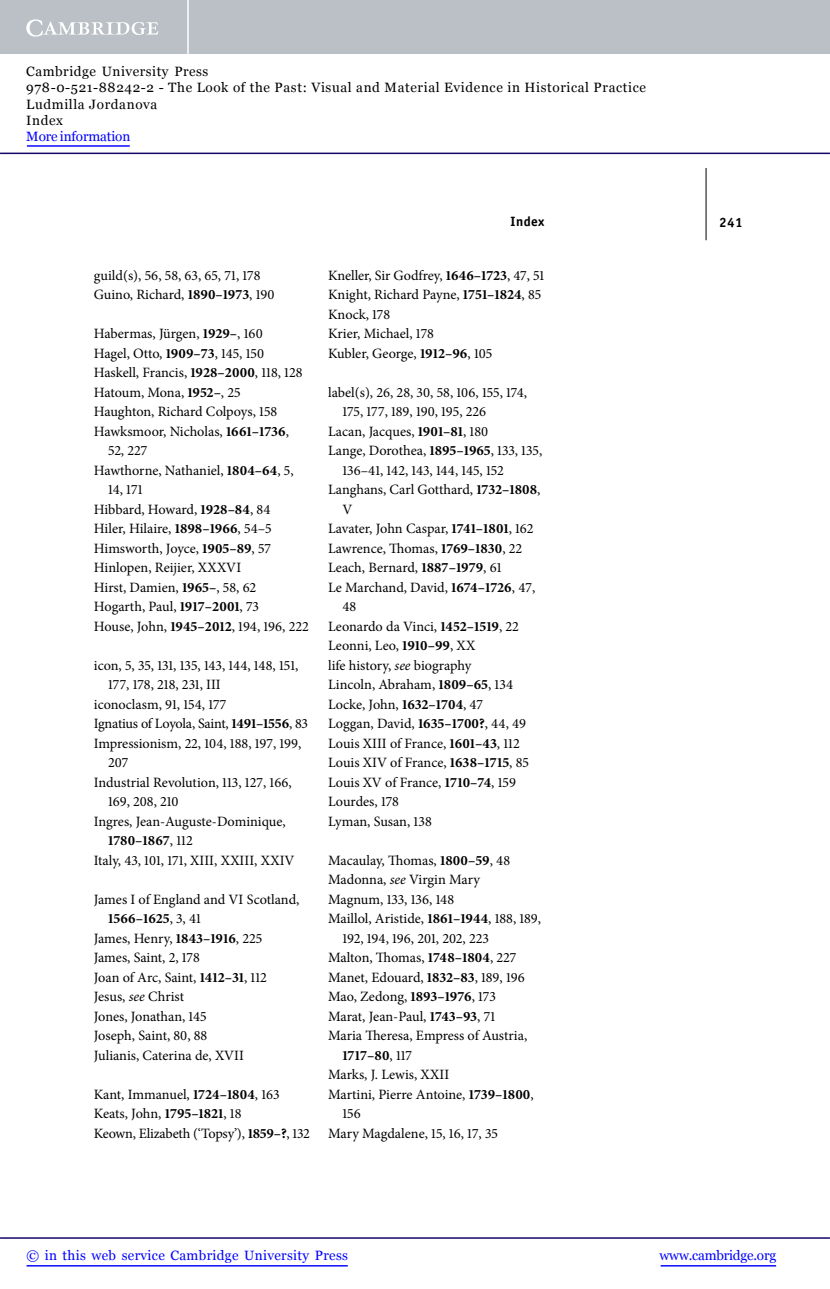
<style>
.page{position:relative;width:830px;height:1289px;background:#fff}
.page>*{position:absolute;margin:0;border:0;box-sizing:border-box;transform-origin:0 0}
.t1{font:14.25px/19.5px "Minion Pro";color:#000}
.t2{font:700 14.25px "Minion Pro";color:#000}
.t3{font:14.25px "Minion Pro";letter-spacing:-.02em;color:#000}
.t4{font:13.5px/16.2px "Georgia";letter-spacing:.045em;color:#000}
.t5{font:13.5px "Georgia";letter-spacing:.025em;color:#00f}
.t6{font:13.5px "Georgia";letter-spacing:-.015em;color:#00f}
.t7{font:13.5px "Georgia";letter-spacing:-.01em;color:#00f}
.t8{font:700 13.5px "Officina Sans";letter-spacing:.025em;color:#000}
.s1{font-weight:700}
.s2{font-weight:400}
.s3{font-style:italic}
</style>
<div class="page">
<hr style="left:705px;top:169px;width:1px;height:71px;background:#000">
<div style="left:0;top:0;width:829px;height:54px;background:#bac0c6"></div>
<svg style="left:26px;top:19px;width:132px;height:18px"></svg>
<hr style="left:187px;top:0;width:2px;height:54px;background:#fff">
<hr style="left:0;top:153px;width:829px;height:1px;background:#150666">
<hr style="left:27px;top:145px;width:103px;height:2px;background:#00f">
<hr style="left:660px;top:1265px;width:115px;height:1px;background:#00f">
<hr style="left:0;top:1237px;width:829px;height:2px;background:#150666">
<hr style="left:26px;top:1265px;width:321px;height:1px;background:#00f">
<p class="t4" style="left:26px;top:64px;width:621px">Cambridge University Press<br>978-0-521-88242-2 - The Look of the Past: Visual and Material Evidence in Historical Practice Ludmilla Jordanova<br>Index</p>
<p class="t7" style="left:26px;top:128px;width:105px">More information</p>
<p class="t1" style="left:94px;top:267px;width:182px">guild(s), 56 , 58 , 63 , 65 , 71 , 178<br>Guino, Richard, <span class="s1">1890–1973</span> , 190</p>
<p class="t1" style="left:94px;top:325px;width:170px">Habermas, J ü rgen, <span class="s1">1929–</span> , 160</p>
<p class="t1" style="left:94px;top:345px;width:172px">Hagel, Otto, <span class="s1">1909–73</span> , 145 , 150</p>
<p class="t1" style="left:94px;top:364px;width:210px">Haskell, Francis, <span class="s1">1928–2000</span> , 118 , 128</p>
<p class="t1" style="left:94px;top:384px;width:148px">Hatoum, Mona, <span class="s1">1952–</span> , 25</p>
<p class="t1" style="left:94px;top:403px;width:185px">Haughton, Richard Colpoys , 158</p>
<p class="t1" style="left:94px;top:423px;width:197px">Hawksmoor, Nicholas, <span class="s1">1661–1736</span> ,</p>
<p class="t1" style="left:108px;top:442px;width:41px">52 , 227</p>
<p class="t1" style="left:94px;top:462px;width:201px">Hawthorne, Nathaniel, <span class="s1">1804–64</span> , 5 ,</p>
<p class="t1" style="left:108px;top:481px;width:36px">14 , 171</p>
<p class="t1" style="left:94px;top:501px;width:178px">Hibbard, Howard, <span class="s1">1928–84</span> , 84</p>
<p class="t1" style="left:94px;top:520px;width:179px">Hiler, Hilaire, <span class="s1">1898–1966</span> , 54–5</p>
<p class="t1" style="left:94px;top:540px;width:179px">Himsworth, Joyce, <span class="s1">1905–89</span> , 57</p>
<p class="t1" style="left:94px;top:559px;width:149px">Hinlopen, Reijier , XXXVI</p>
<p class="t1" style="left:94px;top:579px;width:164px">Hirst, Damien, <span class="s1">1965–</span> , 58 , 62</p>
<p class="t1" style="left:94px;top:598px;width:167px">Hogarth, Paul, <span class="s1">1917–2001</span> , 73</p>
<p class="t1" style="left:94px;top:618px;width:216px">House, John, <span class="s1">1945–2012</span> , 194 , 196 , 222</p>
<p class="t1" style="left:94px;top:657px;width:206px">icon, 5 , 35 , 131 , 135 , 143 , 144 , 148 , 151 ,</p>
<p class="t1" style="left:108px;top:676px;width:114px">177 , 178 , 218 , 231 , III</p>
<p class="t1" style="left:94px;top:696px;width:134px">iconoclasm, 91 , 154 , 177</p>
<p class="t3" style="left:94px;top:718px;width:215px">Ignatius of Loyola, Saint, <span class="s1">1491–1556</span> , 83</p>
<p class="t1" style="left:94px;top:735px;width:209px">Impressionism, 22 , 104 , 188 , 197 , 199 ,</p>
<p class="t1" style="left:108px;top:754px;width:22px">207</p>
<p class="t1" style="left:94px;top:774px;width:199px">Industrial Revolution, 113 , 127 , 166 ,</p>
<p class="t1" style="left:108px;top:793px;width:72px">169 , 208 , 210</p>
<p class="t1" style="left:94px;top:813px;width:193px">Ingres, Jean-Auguste-Dominique,</p>
<p class="t2" style="left:108px;top:835px;width:86px">1780–1867 <span class="s2">, 112</span></p>
<p class="t1" style="left:94px;top:852px;width:202px">Italy, 43 , 101 , 171 , XIII , XXIII , XXIV</p>
<p class="t1" style="left:94px;top:891px;width:207px">James I of England and VI Scotland,</p>
<p class="t2" style="left:108px;top:913px;width:94px">1566–1625 <span class="s2">, 3 , 41</span></p>
<p class="t1" style="left:94px;top:930px;width:170px">James, Henry, <span class="s1">1843–1916</span> , 225</p>
<p class="t1" style="left:94px;top:949px;width:107px">James, Saint , 2 , 178</p>
<p class="t1" style="left:94px;top:969px;width:174px">Joan of Arc, Saint, <span class="s1">1412–31</span> , 112</p>
<p class="t1" style="left:94px;top:988px;width:92px">Jesus, <span class="s3">see</span> Christ</p>
<p class="t1" style="left:94px;top:1008px;width:114px">Jones, Jonathan, 145</p>
<p class="t1" style="left:94px;top:1027px;width:115px">Joseph, Saint, 80 , 88</p>
<p class="t1" style="left:94px;top:1047px;width:151px">Julianis, Caterina de , XVII</p>
<p class="t1" style="left:94px;top:1086px;width:217px">Kant, Immanuel, <span class="s1">1724–1804</span> , 163<br>Keats, John, <span class="s1">1795–1821</span> , 18<br>Keown, Elizabeth (‘Topsy’), <span class="s1">1859–?</span> , 132</p>
<p class="t8" style="left:510px;top:217px;width:35px">Index</p>
<p class="t8" style="left:719px;top:217px;width:25px">241</p>
<p class="t1" style="left:328px;top:267px;width:217px">Kneller, Sir Godfrey, <span class="s1">1646–1723</span> , 47 , 51<br>Knight, Richard Payne, <span class="s1">1751–1824</span> , 85<br>Knock, 178<br>Krier, Michael , 178<br>Kubler, George, <span class="s1">1912–96</span> , 105</p>
<p class="t1" style="left:328px;top:384px;width:200px">label(s), 26 , 28 , 30 , 58 , 106 , 155 , 174 ,</p>
<p class="t1" style="left:342px;top:403px;width:145px">175 , 177 , 189 , 190 , 195 , 226</p>
<p class="t1" style="left:328px;top:423px;width:161px">Lacan, Jacques, <span class="s1">1901–81</span> , 180</p>
<p class="t1" style="left:328px;top:442px;width:215px">Lange, Dorothea, <span class="s1">1895–1965</span> , 133 , 135 ,</p>
<p class="t1" style="left:342px;top:462px;width:163px">136–41 , 142 , 143 , 144 , 145 , 152</p>
<p class="t1" style="left:328px;top:481px;width:214px">Langhans, Carl Gotthard, <span class="s1">1732–1808</span> ,</p>
<p class="t1" style="left:342px;top:501px;width:12px">V</p>
<p class="t1" style="left:328px;top:520px;width:207px">Lavater, John Caspar, <span class="s1">1741–1801</span> , 162</p>
<p class="t1" style="left:328px;top:540px;width:195px">Lawrence, Thomas, <span class="s1">1769–1830</span> , 22</p>
<p class="t1" style="left:328px;top:559px;width:175px">Leach, Bernard, <span class="s1">1887–1979</span> , 61</p>
<p class="t1" style="left:328px;top:579px;width:208px">Le Marchand, David, <span class="s1">1674–1726</span> , 47 ,</p>
<p class="t1" style="left:342px;top:598px;width:16px">48</p>
<p class="t1" style="left:328px;top:618px;width:192px">Leonardo da Vinci, <span class="s1">1452–1519</span> , 22</p>
<p class="t1" style="left:328px;top:637px;width:149px">Leonni, Leo, <span class="s1">1910–99</span> , XX</p>
<p class="t1" style="left:328px;top:657px;width:145px">life history, <span class="s3">see</span> biography</p>
<p class="t1" style="left:328px;top:676px;width:186px">Lincoln, Abraham, <span class="s1">1809–65</span> , 134</p>
<p class="t1" style="left:328px;top:696px;width:157px">Locke, John, <span class="s1">1632–1704</span> , 47</p>
<p class="t1" style="left:328px;top:715px;width:199px">Loggan, David, <span class="s1">1635–1700?</span> , 44 , 49</p>
<p class="t1" style="left:328px;top:735px;width:193px">Louis XIII of France, <span class="s1">1601–43</span> , 112</p>
<p class="t1" style="left:328px;top:754px;width:202px">Louis XIV of France, <span class="s1">1638–1715</span> , 85</p>
<p class="t1" style="left:328px;top:774px;width:189px">Louis XV of France, <span class="s1">1710–74</span> , 159</p>
<p class="t1" style="left:328px;top:793px;width:72px">Lourdes, 178</p>
<p class="t1" style="left:328px;top:813px;width:105px">Lyman, Susan , 138</p>
<p class="t1" style="left:328px;top:852px;width:184px">Macaulay, Thomas, <span class="s1">1800–59</span> , 48</p>
<p class="t1" style="left:328px;top:871px;width:153px">Madonna, <span class="s3">see</span> Virgin Mary</p>
<p class="t1" style="left:328px;top:891px;width:128px">Magnum, 133 , 136 , 148</p>
<p class="t1" style="left:328px;top:910px;width:214px">Maillol, Aristide, <span class="s1">1861–1944</span> , 188 , 189 ,</p>
<p class="t1" style="left:342px;top:930px;width:148px">192 , 194 , 196 , 201 , 202 , 223</p>
<p class="t1" style="left:328px;top:949px;width:190px">Malton, Thomas, <span class="s1">1748–1804</span> , 227</p>
<p class="t1" style="left:328px;top:969px;width:198px">Manet, Edouard, <span class="s1">1832–83</span> , 189 , 196</p>
<p class="t1" style="left:328px;top:988px;width:169px">Mao, Zedong, <span class="s1">1893–1976</span> , 173</p>
<p class="t1" style="left:328px;top:1008px;width:169px">Marat, Jean-Paul, <span class="s1">1743–93</span> , 71</p>
<p class="t1" style="left:328px;top:1027px;width:200px">Maria Theresa, Empress of Austria,</p>
<p class="t2" style="left:342px;top:1050px;width:71px">1717–80 <span class="s2">, 117</span></p>
<p class="t1" style="left:328px;top:1066px;width:123px">Marks, J. Lewis , XXII</p>
<p class="t1" style="left:328px;top:1086px;width:207px">Martini, Pierre Antoine, <span class="s1">1739–1800</span> ,</p>
<p class="t1" style="left:342px;top:1105px;width:20px">156</p>
<p class="t1" style="left:328px;top:1125px;width:171px">Mary Magdalene, 15 , 16 , 17 , 35</p>
<p class="t5" style="left:26px;top:1247px;width:323px">© in this web service Cambridge University Press</p>
<p class="t6" style="left:659px;top:1247px;width:118px">www.cambridge.org</p>
</div>
